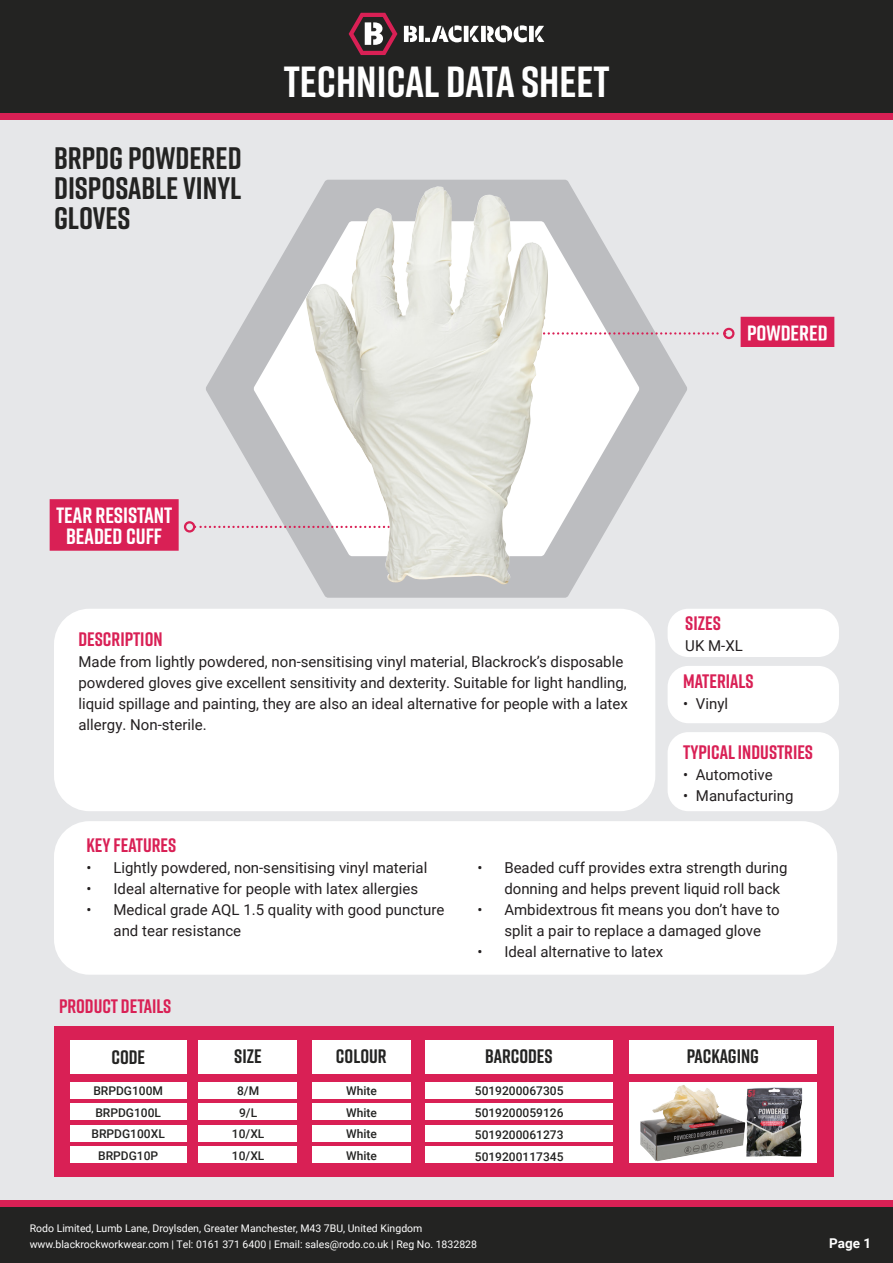
<style>
.page{position:relative;width:893px;height:1263px;background:#fff}
.page>*{position:absolute;margin:0;border:0;box-sizing:border-box;transform-origin:0 0}
.t1{font:700 43.5px "Rift";color:#fff}
.t2{font:700 31.05px/30.3px "Rift";color:#232322;text-align:justify}
.t3{font:700 22.05px/21.3px "Rift";color:#fff;text-align:center}
.t4{font:700 19.5px "Rift";color:#d92055}
.t5{font:700 19.5px "Rift";color:#232322}
.t6{font:15px/21px "Roboto";color:#231f20}
.t7{font:700 13.5px "Roboto";color:#fff}
.t8{font:500 12px "Roboto";color:#232322}
.t9{font:10.5px "Roboto";color:#fff}
</style>
<div class="page">
<div style="left:0;top:0;width:893px;height:1200px;background:#e6e7e9"></div>
<svg style="left:206px;top:180px;width:481px;height:418px"></svg>
<div style="left:54px;top:821px;width:783px;height:154px;background:#fff;border-radius:35px"></div>
<div style="left:0;top:113px;width:893px;height:6px;background:#d92055"></div>
<div style="left:0;top:0;width:893px;height:113px;background:#232322"></div>
<svg style="left:404px;top:26px;width:13px;height:16px"></svg>
<div style="left:481px;top:26px;width:5px;height:16px;background:#fff"></div>
<div style="left:419px;top:26px;width:5px;height:16px;background:#fff"></div>
<svg style="left:470px;top:26px;width:9px;height:16px"></svg>
<hr style="left:464px;top:26px;width:4px;height:16px;background:#fff">
<svg style="left:487px;top:25px;width:40px;height:17px"></svg>
<svg style="left:535px;top:26px;width:9px;height:16px"></svg>
<div style="left:529px;top:26px;width:5px;height:16px;background:#fff"></div>
<svg style="left:425px;top:25px;width:36px;height:17px"></svg>
<svg style="left:349px;top:13px;width:48px;height:42px"></svg>
<div style="left:0;top:1204px;width:893px;height:59px;background:#232322"></div>
<div style="left:0;top:1200px;width:893px;height:7px;background:#d92055"></div>
<div style="left:54px;top:609px;width:601px;height:202px;background:#fff;border-radius:35px"></div>
<div style="left:668px;top:609px;width:171px;height:48px;background:#fff;border-radius:21px"></div>
<div style="left:668px;top:666px;width:171px;height:57px;background:#fff;border-radius:21px"></div>
<div style="left:668px;top:732px;width:171px;height:79px;background:#fff;border-radius:21px"></div>
<div style="left:54px;top:1026px;width:780px;height:151px;background:#d92055"></div>
<div style="left:70px;top:1040px;width:116px;height:34px;background:#fff"></div>
<div style="left:70px;top:1082px;width:116px;height:17px;background:#fff"></div>
<div style="left:198px;top:1082px;width:99px;height:17px;background:#fff"></div>
<div style="left:312px;top:1082px;width:99px;height:17px;background:#fff"></div>
<div style="left:425px;top:1082px;width:188px;height:17px;background:#fff"></div>
<div style="left:629px;top:1082px;width:187px;height:81px;background:#fff"></div>
<div style="left:70px;top:1104px;width:116px;height:16px;background:#fff"></div>
<div style="left:198px;top:1104px;width:99px;height:16px;background:#fff"></div>
<div style="left:312px;top:1104px;width:99px;height:16px;background:#fff"></div>
<div style="left:425px;top:1104px;width:188px;height:16px;background:#fff"></div>
<div style="left:70px;top:1126px;width:116px;height:16px;background:#fff"></div>
<div style="left:70px;top:1147px;width:116px;height:16px;background:#fff"></div>
<div style="left:198px;top:1126px;width:99px;height:16px;background:#fff"></div>
<div style="left:198px;top:1147px;width:99px;height:16px;background:#fff"></div>
<div style="left:312px;top:1126px;width:99px;height:16px;background:#fff"></div>
<div style="left:312px;top:1147px;width:99px;height:16px;background:#fff"></div>
<div style="left:425px;top:1126px;width:188px;height:16px;background:#fff"></div>
<div style="left:425px;top:1147px;width:188px;height:16px;background:#fff"></div>
<div style="left:198px;top:1040px;width:99px;height:34px;background:#fff"></div>
<div style="left:312px;top:1040px;width:99px;height:34px;background:#fff"></div>
<div style="left:425px;top:1040px;width:188px;height:34px;background:#fff"></div>
<div style="left:629px;top:1040px;width:187px;height:34px;background:#fff"></div>
<div style="left:49px;top:499px;width:130px;height:52px;background:#d92055"></div>
<div style="left:740px;top:316px;width:95px;height:31px;background:#d92055"></div>
<svg style="left:194px;top:526px;width:233px;height:37px"></svg>
<div style="left:184px;top:521px;width:11px;height:11px;border:2px solid #d92055;border-radius:50%"></div>
<svg style="left:502px;top:332px;width:217px;height:3px"></svg>
<div style="left:723px;top:328px;width:11px;height:11px;border:2px solid #d92055;border-radius:50%"></div>
<img style="left:746px;top:1087px;width:56px;height:70px">
<img style="left:640px;top:1085px;width:105px;height:76px">
<img style="left:306px;top:187px;width:129px;height:347px">
<p class="t2" style="left:54px;top:142px;width:189px">BRPDG POWDERED DISPOSABLE VINYL GLOVES</p>
<p class="t1" style="left:284px;top:51px;width:328px">TECHNICAL DATA SHEET</p>
<p class="t3" style="left:747px;top:322px;width:82px">POWDERED</p>
<p class="t3" style="left:56px;top:504px;width:118px">TEAR RESISTANT<br>BEADED CUFF</p>
<p class="t4" style="left:78px;top:625px;width:86px">DESCRIPTION</p>
<p class="t6" style="left:78px;top:650px;width:551px">Made from lightly powdered, non-sensitising vinyl material, Blackrock’s disposable powdered gloves give excellent sensitivity and dexterity. Suitable for light handling, liquid spillage and painting, they are also an ideal alternative for people with a latex allergy. Non-sterile.</p>
<p class="t4" style="left:685px;top:609px;width:37px">SIZES</p>
<p class="t6" style="left:685px;top:635px;width:59px">UK M-XL</p>
<p class="t4" style="left:683px;top:667px;width:72px">MATERIALS</p>
<p class="t6" style="left:683px;top:692px;width:46px">• Vinyl</p>
<p class="t4" style="left:683px;top:738px;width:131px">TYPICAL INDUSTRIES</p>
<p class="t6" style="left:683px;top:764px;width:91px">• Automotive</p>
<p class="t6" style="left:683px;top:785px;width:112px">• Manufacturing</p>
<p class="t4" style="left:87px;top:831px;width:91px">KEY FEATURES</p>
<p class="t6" style="left:87px;top:857px;width:342px">• Lightly powdered, non-sensitising vinyl material</p>
<p class="t6" style="left:87px;top:878px;width:333px">• Ideal alternative for people with latex allergies</p>
<p class="t6" style="left:114px;top:899px;width:332px;text-indent:-27px">• Medical grade AQL 1.5 quality with good puncture and tear resistance</p>
<p class="t6" style="left:504px;top:856px;width:285px;text-indent:-27px">• Beaded cuff provides extra strength during donning and helps prevent liquid roll back</p>
<p class="t6" style="left:477px;top:898px;width:304px;text-align:center">• Ambidextrous fit means you don’t have to split a pair to replace a damaged glove</p>
<p class="t6" style="left:477px;top:940px;width:187px">• Ideal alternative to latex</p>
<p class="t4" style="left:59px;top:992px;width:114px">PRODUCT DETAILS</p>
<p class="t5" style="left:111px;top:1043px;width:35px">CODE</p>
<p class="t8" style="left:93px;top:1082px;width:71px">BRPDG100M</p>
<p class="t8" style="left:95px;top:1104px;width:67px">BRPDG100L</p>
<p class="t8" style="left:92px;top:1126px;width:75px">BRPDG100XL</p>
<p class="t8" style="left:98px;top:1147px;width:62px">BRPDG10P</p>
<p class="t5" style="left:234px;top:1042px;width:29px">SIZE</p>
<p class="t5" style="left:336px;top:1042px;width:52px">COLOUR</p>
<p class="t5" style="left:485px;top:1042px;width:69px">BARCODES</p>
<p class="t5" style="left:687px;top:1042px;width:74px">PACKAGING</p>
<p class="t8" style="left:237px;top:1082px;width:24px">8/M</p>
<p class="t8" style="left:239px;top:1104px;width:20px">9/L</p>
<p class="t8" style="left:232px;top:1126px;width:34px">10/XL</p>
<p class="t8" style="left:232px;top:1147px;width:34px">10/XL</p>
<p class="t8" style="left:346px;top:1082px;width:32px">White</p>
<p class="t8" style="left:346px;top:1104px;width:32px">White</p>
<p class="t8" style="left:346px;top:1126px;width:32px">White</p>
<p class="t8" style="left:346px;top:1147px;width:32px">White</p>
<p class="t8" style="left:475px;top:1082px;width:90px">5019200067305</p>
<p class="t8" style="left:475px;top:1104px;width:90px">5019200059126</p>
<p class="t8" style="left:475px;top:1126px;width:90px">5019200061273</p>
<p class="t8" style="left:475px;top:1148px;width:90px">5019200117345</p>
<p class="t9" style="left:30px;top:1221px;width:394px">Rodo Limited, Lumb Lane, Droylsden, Greater Manchester, M43 7BU, United Kingdom</p>
<p class="t9" style="left:30px;top:1237px;width:449px">www.blackrockworkwear.com | Tel: 0161 371 6400 | Email: sales@rodo.co.uk | Reg No. 1832828</p>
<p class="t7" style="left:829px;top:1234px;width:43px">Page 1</p>
</div>
